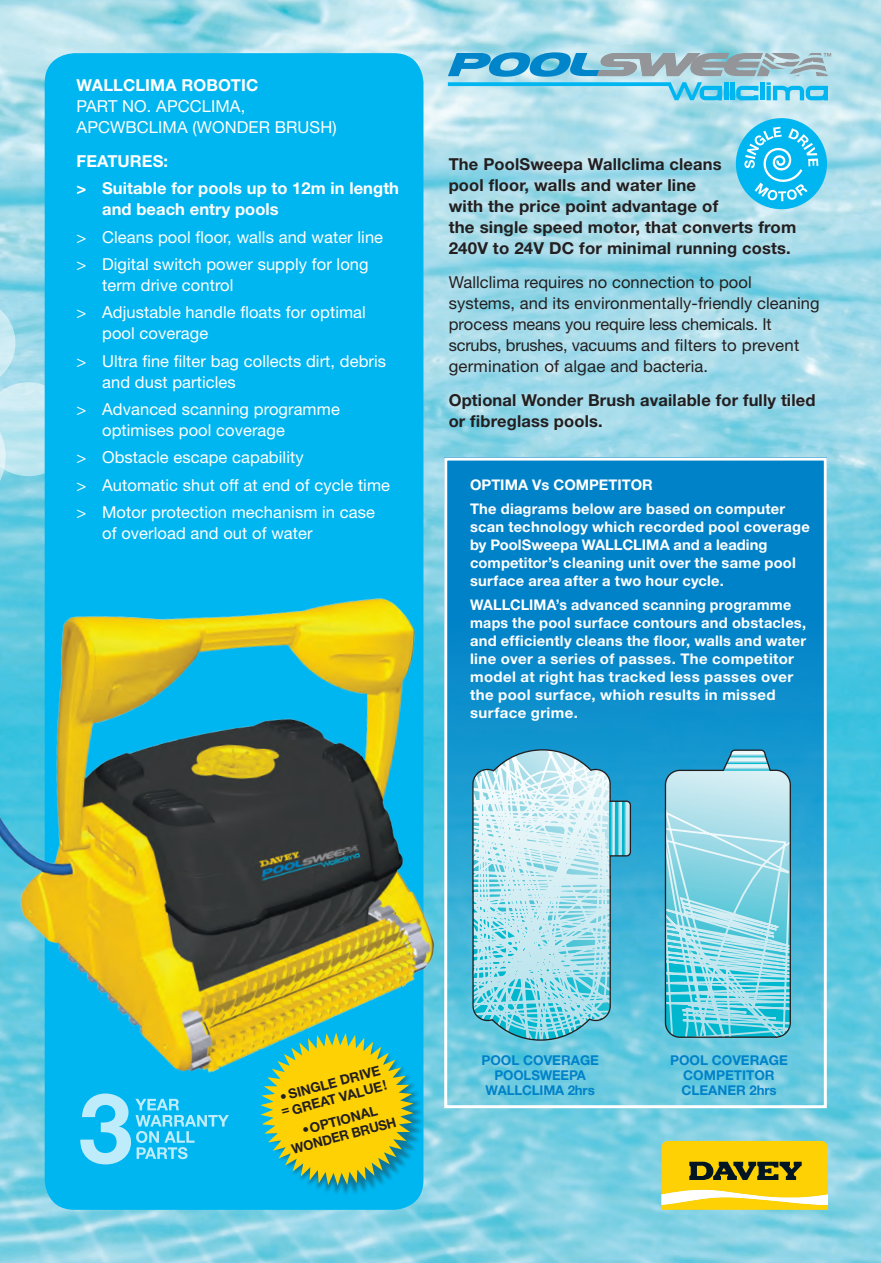
<style>
.page{position:relative;width:881px;height:1263px;background:#fff}
.page>*{position:absolute;margin:0;border:0;box-sizing:border-box;transform-origin:0 0}
.t1{font:16.5px/27.3px "Helvetica Neue LT Std";letter-spacing:.005em;color:#fff}
.t2{font:700 16.5px/21px "Helvetica Neue LT Std";letter-spacing:.01em;color:#231f20}
.t3{font:16.5px/21px "Helvetica Neue LT Std";letter-spacing:.005em;color:#231f20}
.t4{font:700 16.5px/27.3px "Helvetica Neue LT Std";letter-spacing:.005em;color:#fff}
.t5{font:700 14.7px/18px "Helvetica Neue LT Std";letter-spacing:.015em;color:#fff}
.t6{font:700 13.5px/15px "Helvetica Neue LT Std";color:#0082c8;text-align:center}
.t7{font:700 13.5px/15.8px "Helvetica Neue LT Std";color:#231f20}
.t8{font:700 13.5px "Helvetica Neue LT Std";color:#231f20;scale:.96 1}
</style>
<div class="page">
<img style="left:0;top:0;width:880px;height:1263px">
<svg style="left:0;top:298px;width:45px;height:210px;background:#a9deec"></svg>
<svg style="left:661px;top:1141px;width:166px;height:69px;background:#e0c023"></svg>
<div style="left:45px;top:53px;width:378px;height:1157px;background:#00b6f0;border-radius:30px"></div>
<svg style="left:447px;top:52px;width:383px;height:48px;background:#84c3d8"></svg>
<img style="left:0;top:508px;width:444px;height:582px">
<svg style="left:448px;top:462px;width:374px;height:642px;background:#1d97cf"></svg>
<div style="left:444px;top:458px;width:382px;height:650px;border:3px solid #fff"></div>
<svg style="left:471px;top:748px;width:160px;height:293px;background:#9bd6e4"></svg>
<svg style="left:664px;top:749px;width:127px;height:289px;background:#89d0df"></svg>
<div style="left:735px;top:118px;width:91px;height:91px;background:#00b6f0;border-radius:50%"></div>
<svg style="left:744px;top:127px;width:74px;height:74px"></svg>
<svg style="left:80px;top:1093px;width:149px;height:71px"></svg>
<div style="left:266px;top:1038px;width:158px;height:159px;background:#231f20;opacity:.4"></div>
<svg style="left:260px;top:1032px;width:153px;height:154px"></svg>
<p class="t4" style="left:77px;top:71px;width:183px">WALLCLIMA ROBOTIC</p>
<p class="t1" style="left:77px;top:95px;width:261px;line-height:21px">Part No . APCCLIMA,<br>APCWBCLIMA (Won der brush)</p>
<p class="t4" style="left:77px;top:147px;width:324px">FEATURES:<br>&gt; Suitable for pools up to 12m in length</p>
<p class="t4" style="left:102px;top:195px;width:178px">and beach entry pools</p>
<p class="t1" style="left:77px;top:223px;width:308px">&gt; Cleans pool floor, walls and water line &gt; Digital switch power supply for long</p>
<p class="t1" style="left:77px;top:271px;width:290px;text-indent:26px">term drive control<br>&gt; Adjustable handle floats for optimal</p>
<p class="t1" style="left:77px;top:320px;width:311px;text-indent:26px">pool coverage<br>&gt; U ltra fine filter bag collects dirt, debris</p>
<p class="t1" style="left:77px;top:368px;width:265px;text-indent:26px">and dust particles<br>&gt; Advanced scanning programme</p>
<p class="t1" style="left:77px;top:416px;width:315px;text-indent:26px">optimises pool coverage<br>&gt; Obstacle escape capability<br>&gt; Automatic shut off at end of cycle time &gt; Motor protection mechanism in case</p>
<p class="t1" style="left:102px;top:519px;width:212px">of overload and out of water</p>
<p class="t2" style="left:448px;top:153px;width:349px">The PoolSweepa Wallclima cleans<br>pool floor, walls and water line<br>with the price point advantage of<br>the single speed motor, that converts from 240V to 24V DC for minimal running costs.</p>
<p class="t3" style="left:448px;top:271px;width:372px">Wallclima requires no connection to pool systems, and its environmentally-friendly cleaning process means you require less chemicals. It scrubs, brushes, vacuums and filters to prevent germination of algae and bacteria.</p>
<p class="t2" style="left:448px;top:389px;width:368px">Optional Wonder Brush available for fully tiled or fibreglass pools.</p>
<p class="t5" style="left:470px;top:472px;width:316px;line-height:24.3px">OPTIMA Vs COMPETITOR<br>The diagrams below are based on computer</p>
<p class="t5" style="left:470px;top:517px;width:341px">scan technology which recorded pool coverage by PoolSweepa WALL CLIMA and a leading competitor’s cleaning unit over the same pool surface area after a two hour cycle.</p>
<p class="t5" style="left:470px;top:596px;width:337px">WALL CLIMA’s advanced scanning programme maps the pool surface contours and obstacles, and efficiently cleans the floor, walls and water line over a series of passes. The competitor model at right has tracked less passes over the pool surface, whioh results in missed surface grime.</p>
<p class="t7" style="left:275px;top:1090px;width:107px;rotate:-15deg">• Single DRIVE =great</p>
<p class="t7" style="left:337px;top:1089px;width:50px;rotate:-15deg">value !</p>
<p class="t7" style="left:300px;top:1122px;width:28px;rotate:-15deg">•Optio</p>
<p class="t8" style="left:290px;top:1141px;width:43px;rotate:-15deg">wo nder</p>
<p class="t8" style="left:349px;top:1125px;width:10px;rotate:-15deg">brush</p>
<p class="t6" style="left:481px;top:1052px;width:119px">POOL COVERAGE<br>POOLSWEEPA<br>WALLCLIMA 2hrs</p>
<p class="t6" style="left:669px;top:1052px;width:119px">POOL COVERAGE<br>COMPETITOR<br>CLEANER 2hrs</p>
</div>
